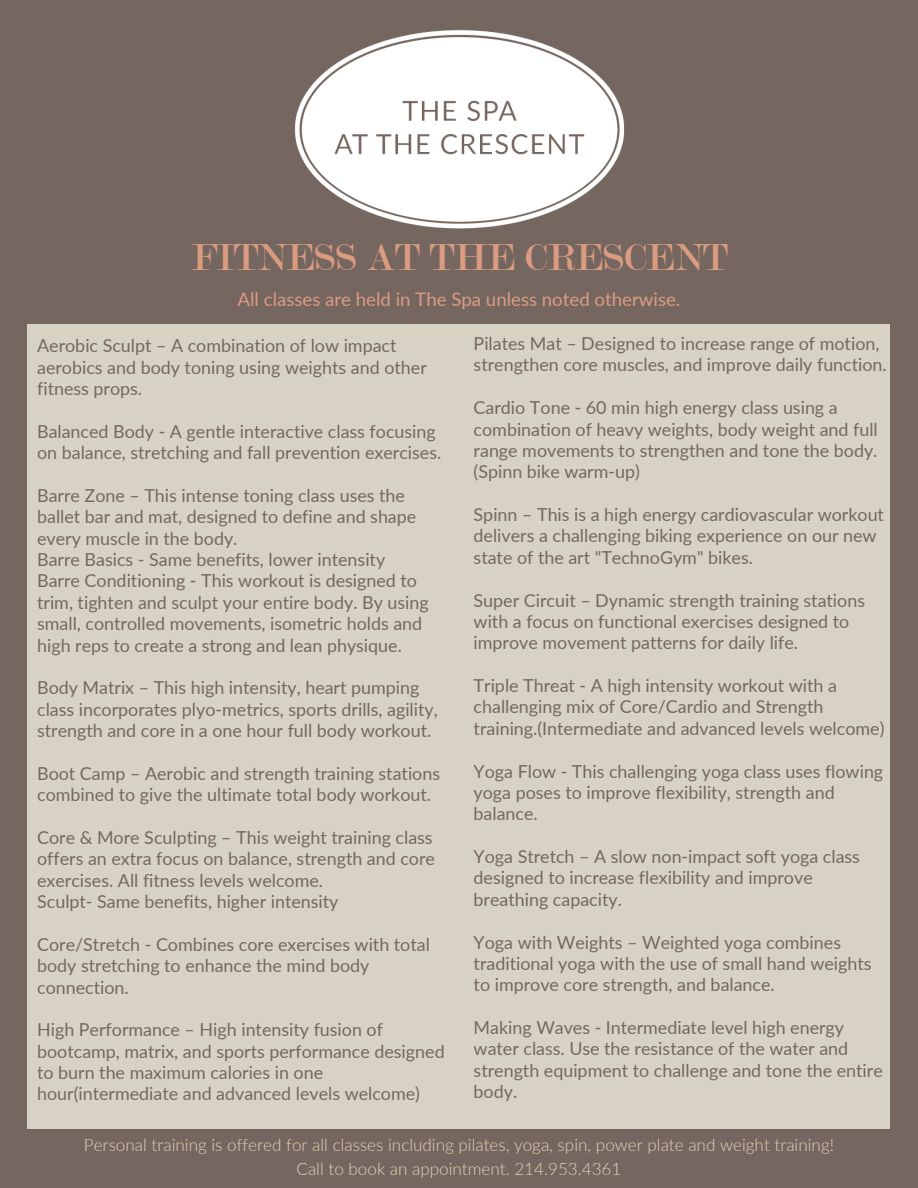
<style>
.page{position:relative;width:918px;height:1188px;background:#756760}
.page>*{position:absolute;margin:0;border:0;box-sizing:border-box;transform-origin:0 0}
.t1{font:40.5px "Modern";color:#db9b81}
.t2{font:18.75px "Lato";color:#db9b81}
.t3{font:17.85px/21.3px "Lato";color:#756760}
.t4{font:300 17.1px/23.7px "Lato";color:#e3d2b6;text-align:center}
</style>
<div class="page">
<img style="left:295px;top:30px;width:330px;height:199px">
<div style="left:27px;top:324px;width:863px;height:804px;background:#d8d2c4"></div>
<h1 class="t1" style="left:192px;top:238px;width:537px">FITNESS AT THE CRESCENT</h1>
<p class="t2" style="left:238px;top:287px;width:444px">All classes are held in The Spa unless noted otherwise.</p>
<p class="t3" style="left:474px;top:333px;width:415px">Pilates Mat – Designed to increase range of motion, strengthen core muscles, and improve daily function.</p>
<p class="t3" style="left:474px;top:397px;width:406px">Cardio Tone - 60 min high energy class using a combination of heavy weights, body weight and full range movements to strengthen and tone the body. (Spinn bike warm-up)</p>
<p class="t3" style="left:474px;top:504px;width:412px">Spinn – This is a high energy cardiovascular workout delivers a challenging biking experience on our new state of the art "TechnoGym" bikes.</p>
<p class="t3" style="left:474px;top:589px;width:393px">Super Circuit – Dynamic strength training stations with a focus on functional exercises designed to improve movement patterns for daily life.</p>
<p class="t3" style="left:474px;top:675px;width:412px">Triple Threat - A high intensity workout with a challenging mix of Core/Cardio and Strength training.(Intermediate and advanced levels welcome)</p>
<p class="t3" style="left:474px;top:760px;width:411px">Yoga Flow - This challenging yoga class uses flowing yoga poses to improve flexibility, strength and balance.</p>
<p class="t3" style="left:474px;top:846px;width:388px">Yoga Stretch – A slow non-impact soft yoga class designed to increase flexibility and improve breathing capacity.</p>
<p class="t3" style="left:474px;top:931px;width:400px">Yoga with Weights – Weighted yoga combines traditional yoga with the use of small hand weights to improve core strength, and balance.</p>
<p class="t3" style="left:474px;top:1017px;width:411px">Making Waves - Intermediate level high energy water class. Use the resistance of the water and strength equipment to challenge and tone the entire body.</p>
<p class="t3" style="left:37px;top:335px;width:391px">Aerobic Sculpt – A combination of low impact aerobics and body toning using weights and other fitness props.</p>
<p class="t3" style="left:37px;top:420px;width:406px">Balanced Body - A gentle interactive class focusing on balance, stretching and fall prevention exercises.</p>
<p class="t3" style="left:37px;top:484px;width:393px">Barre Zone – This intense toning class uses the ballet bar and mat, designed to define and shape every muscle in the body.<br>Barre Basics - Same benefits, lower intensity Barre Conditioning - This workout is designed to trim, tighten and sculpt your entire body. By using small, controlled movements, isometric holds and high reps to create a strong and lean physique.</p>
<p class="t3" style="left:37px;top:677px;width:402px">Body Matrix – This high intensity, heart pumping class incorporates plyo-metrics, sports drills, agility, strength and core in a one hour full body workout.</p>
<p class="t3" style="left:37px;top:762px;width:405px">Boot Camp – Aerobic and strength training stations combined to give the ultimate total body workout.</p>
<p class="t3" style="left:37px;top:826px;width:399px">Core &amp; More Sculpting – This weight training class offers an extra focus on balance, strength and core exercises. All fitness levels welcome.<br>Sculpt- Same benefits, higher intensity</p>
<p class="t3" style="left:37px;top:933px;width:394px">Core/Stretch - Combines core exercises with total body stretching to enhance the mind body connection.</p>
<p class="t3" style="left:37px;top:1019px;width:409px">High Performance – High intensity fusion of bootcamp, matrix, and sports performance designed to burn the maximum calories in one hour(intermediate and advanced levels welcome)</p>
<p class="t4" style="left:84px;top:1132px;width:752px">Personal training is offered for all classes including pilates, yoga, spin, power plate and weight training!<br>Call to book an appointment. 214.953.4361</p>
</div>
